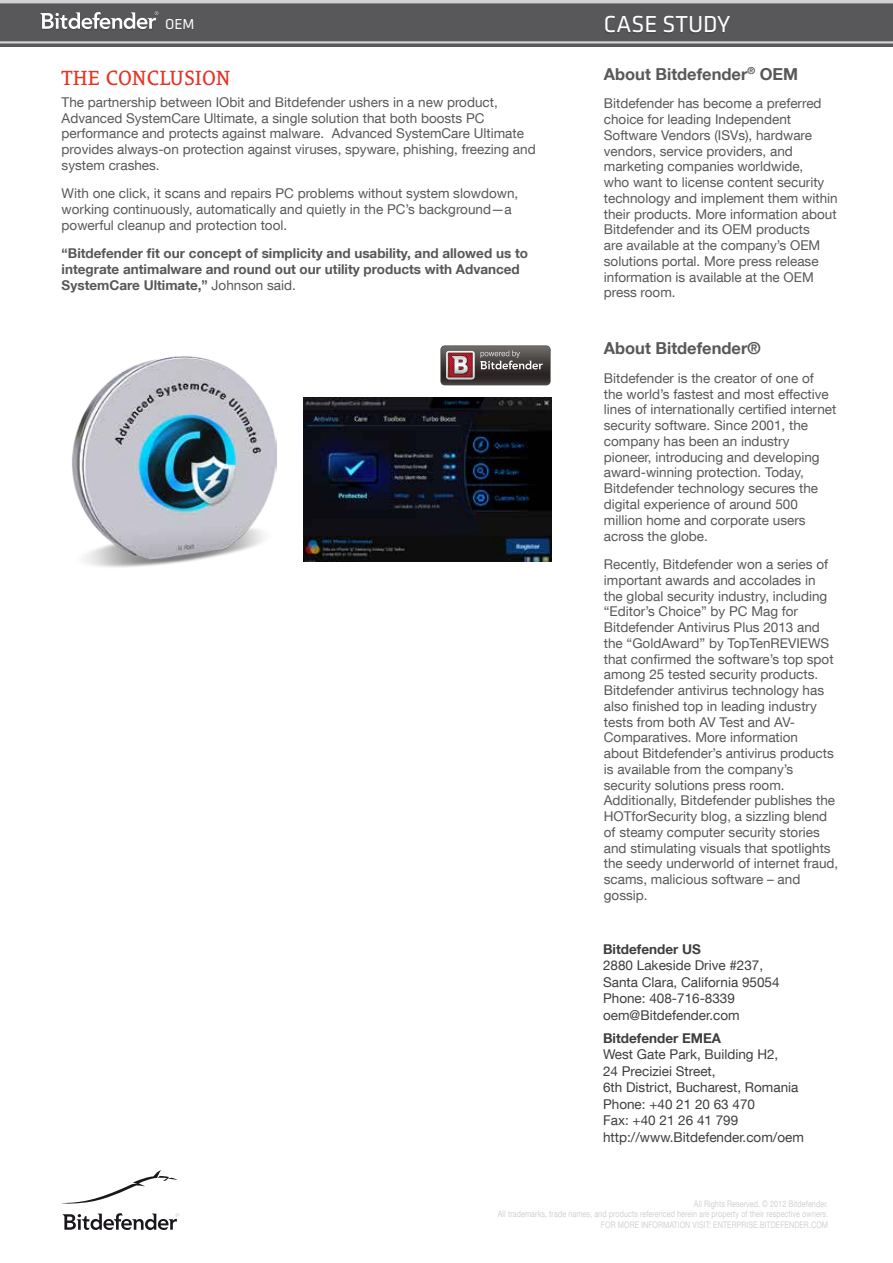
<style>
.page{position:relative;width:893px;height:1263px;background:#fff}
.page>*{position:absolute;margin:0;border:0;box-sizing:border-box;transform-origin:0 0}
.t1{font:24px "Klavika";color:#fff}
.t2{font:21px "Le Monde Courrier Ptf";color:#e53527}
.t3{font:700 16.5px "Helvetica Neue LT Com";color:#58585a}
.t4{font:15px "Klavika";color:#fff}
.t5{font:13.5px/15.8px "Helvetica Neue LT Com";color:#58585a}
.t6{font:13.5px/16.5px "Helvetica Neue LT Com";color:#3e3d40}
.t7{font:700 13.5px/15.8px "Helvetica Neue LT Com";color:#58585a}
.t8{font:700 13.5px "Helvetica Neue LT Com";color:#3e3d40}
.t9{font:9px "Helvetica Neue LT Com";letter-spacing:.01em;color:#d0d1d2;scale:.8 1}
.s1{font-weight:400}
</style>
<div class="page">
<svg style="left:63px;top:1213px;width:116px;height:17px"></svg>
<svg style="left:65px;top:1170px;width:112px;height:33px"></svg>
<img style="left:304px;top:397px;width:247px;height:164px">
<img style="left:72px;top:356px;width:205px;height:212px">
<svg style="left:440px;top:345px;width:110px;height:40px;background:#685b5a"></svg>
<div style="left:0;top:0;width:893px;height:47px;background:#58585a"></div>
<hr style="left:0;top:41px;width:893px;height:3px;background:#d0d1d2">
<div style="left:39px;top:11px;width:120px;height:20px;background:#4f4f51"></div>
<svg style="left:40px;top:11px;width:118px;height:18px"></svg>
<div style="left:166px;top:19px;width:28px;height:11px;background:#535355"></div>
<div style="left:605px;top:16px;width:125px;height:18px;background:#1a171c;opacity:.25"></div>
<hr style="left:0;top:0;width:893px;height:3px;background:#d0d1d2">
<p class="t4" style="left:165px;top:15px;width:31px">OEM</p>
<h1 class="t1" style="left:604px;top:11px;width:128px">CASE STUDY</h1>
<h2 class="t2" style="left:62px;top:61px;width:171px">THE CONCLUSION</h2>
<p class="t5" style="left:62px;top:94px;width:476px">The partnership between IObit and Bitdefender ushers in a new product, Advanced SystemCare Ultimate, a single solution that both boosts PC performance and protects against malware. Advanced SystemCare Ultimate provides always-on protection against viruses, spyware, phishing, freezing and system crashes.</p>
<p class="t5" style="left:62px;top:185px;width:458px">With one click, it scans and repairs PC problems without system slowdown, working continuously, automatically and quietly in the PC’s background—a powerful cleanup and protection tool.</p>
<p class="t7" style="left:62px;top:245px;width:468px">“Bitdefender fit our concept of simplicity and usability, and allowed us to integrate antimalware and round out our utility products with Advanced<br>SystemCare Ultimate,” <span class="s1">Johnson said.</span></p>
<p class="t3" style="left:604px;top:64px;width:196px">About Bitdefender<sup>®</sup> OEM</p>
<p class="t5" style="left:604px;top:95px;width:235px">Bitdefender has become a preferred choice for leading Independent Software Vendors (ISVs), hardware vendors, service providers, and marketing companies worldwide,<br>who want to license content security technology and implement them within their products. More information about Bitdefender and its OEM products<br>are available at the company’s OEM solutions portal. More press release information is available at the OEM press room.</p>
<p class="t3" style="left:604px;top:338px;width:158px">About Bitdefender®</p>
<p class="t5" style="left:604px;top:370px;width:234px">Bitdefender is the creator of one of<br>the world’s fastest and most effective lines of internationally certified internet security software. Since 2001, the company has been an industry pioneer, introducing and developing award-winning protection. Today, Bitdefender technology secures the digital experience of around 500 million home and corporate users across the globe.</p>
<p class="t5" style="left:604px;top:556px;width:236px">Recently, Bitdefender won a series of important awards and accolades in<br>the global security industry, including “Editor’s Choice” by PC Mag for Bitdefender Antivirus Plus 2013 and the “GoldAward” by TopTenREVIEWS that confirmed the software’s top spot among 25 tested security products.<br>Bitdefender antivirus technology has also finished top in leading industry tests from both AV Test and AV-Comparatives. More information<br>about Bitdefender’s antivirus products is available from the company’s security solutions press room.<br>Additionally, Bitdefender publishes the HOTforSecurity blog, a sizzling blend of steamy computer security stories and stimulating visuals that spotlights the seedy underworld of internet fraud, scams, malicious software – and gossip.</p>
<p class="t8" style="left:603px;top:940px;width:99px">Bitdefender US</p>
<p class="t6" style="left:603px;top:957px;width:178px">2880 Lakeside Drive #237,<br>Santa Clara, California 95054<br>Phone: 408-716-8339 oem@Bitdefender.com</p>
<p class="t8" style="left:603px;top:1029px;width:119px">Bitdefender EMEA</p>
<p class="t6" style="left:603px;top:1046px;width:202px">West Gate Park, Building H2,<br>24 Preciziei Street,<br>6th District, Bucharest, Romania<br>Phone: +40 21 20 63 470<br>Fax: +40 21 26 41 799 http://www.Bitdefender.com/oem</p>
<p class="t9" style="left:694px;top:1198px;width:169px">All Rights Reserved. © 2012 Bitdefender.</p>
<p class="t9" style="left:498px;top:1208px;width:414px">All trademarks, trade names, and products referenced herein are property of their respective owners.</p>
<p class="t9" style="left:601px;top:1219px;width:148px">FOR MORE INFORMATION VISIT: enter</p>
<p class="t9" style="left:737px;top:1219px;width:12px">prise</p>
<p class="t9" style="left:758px;top:1219px;width:30px">.bitdefen</p>
<p class="t9" style="left:794px;top:1219px;width:36px">der.com</p>
</div>
